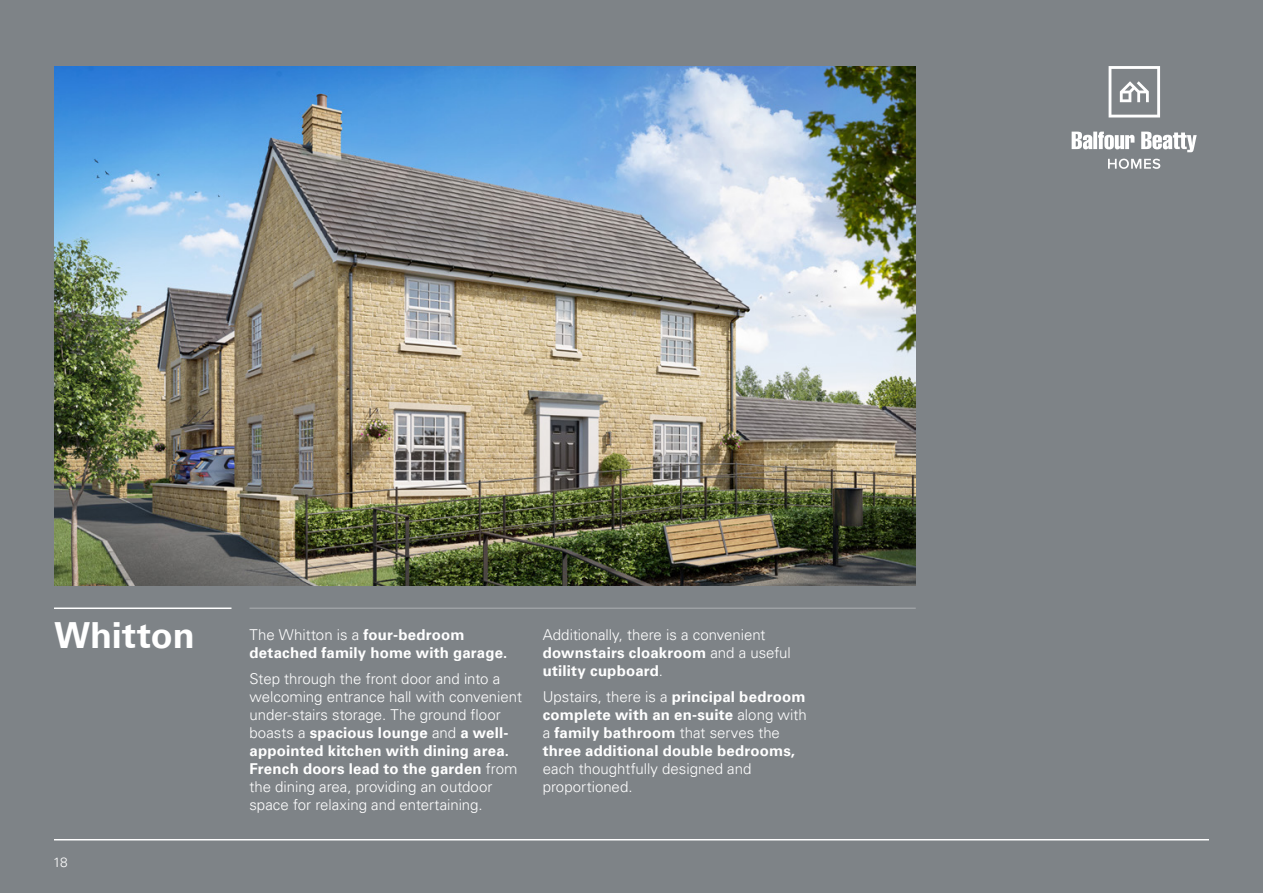
<style>
.page{position:relative;width:1263px;height:893px;background:#7e8387}
.page>*{position:absolute;margin:0;border:0;box-sizing:border-box;transform-origin:0 0}
.Subhead_1{font:700 36px "Univers LT Pro 65";color:#fff}
.Body_Text{font:300 15px/18px "Univers LT Pro 45";color:#fff}
.Body_Text-2{font:700 15px/18px "Univers LT Pro 65";letter-spacing:.01em;color:#fff}
.t1{font:300 13.5px "Univers LT Pro 45";color:#fff}
.s1{font-family:"Univers LT Pro 45";font-weight:300}
.s2{font-family:"Univers LT Pro 65";font-weight:700}
</style>
<div class="page">
<hr style="left:54px;top:839px;width:1155px;height:1px;background:#fff">
<img style="left:54px;top:66px;width:862px;height:519px">
<svg style="left:1108px;top:159px;width:52px;height:10px"></svg>
<svg style="left:1071px;top:132px;width:126px;height:20px"></svg>
<svg style="left:1108px;top:66px;width:52px;height:52px"></svg>
<hr style="left:249px;top:607px;width:667px;height:2px;background:#fff">
<hr style="left:54px;top:607px;width:177px;height:2px;background:#fff">
<p class="Subhead_1" style="left:54px;top:610px;width:142px">Whitton</p>
<p class="Body_Text-2" style="left:249px;top:624px;width:259px"><span class="s1">The Whitton is a</span> four-bedroom detached family home with garage.</p>
<p class="Body_Text" style="left:249px;top:669px;width:274px">Step through the front door and into a welcoming entrance hall with convenient under-stairs storage. The ground floor boasts a <span class="s2">spacious lounge</span> and <span class="s2">a well&shy;appointed kitchen with dining area.<br>French doors lead to the garden</span> from the dining area, providing an outdoor space for relaxing and entertaining.</p>
<p class="t1" style="left:53px;top:854px;width:16px">18</p>
<p class="Body_Text" style="left:543px;top:625px;width:250px">Additionally, there is a convenient <span class="s2">downstairs cloakroom</span> and a useful <span class="s2">utility cupboard</span>.</p>
<p class="Body_Text-2" style="left:543px;top:687px;width:265px"><span class="s1">Upstairs, there is a</span> principal bedroom complete with an en-suite <span class="s1">along with a</span> family bathroom <span class="s1">that serves the </span>three additional double bedrooms, <span class="s1">each thoughtfully designed and proportioned.</span></p>
</div>
